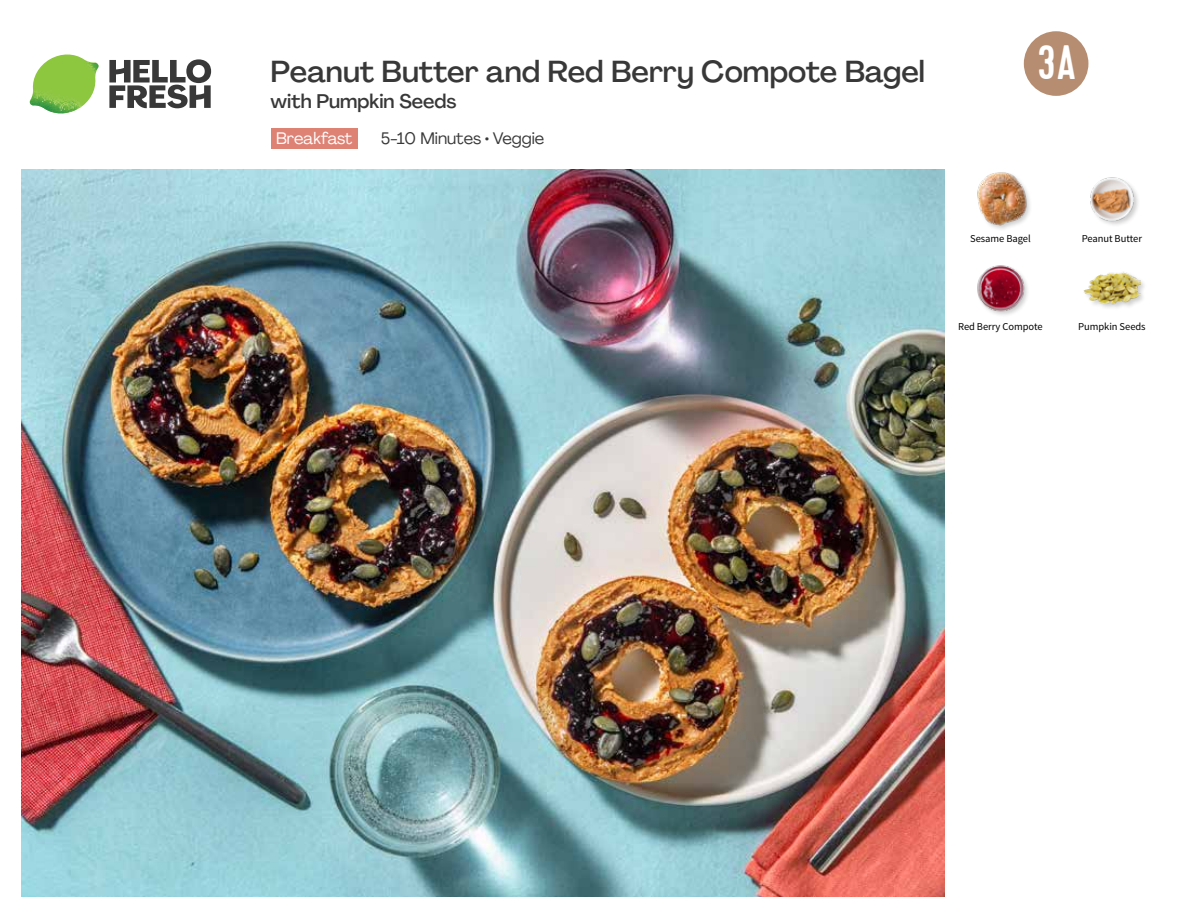
<style>
.page{position:relative;width:1188px;height:918px;background:#fff}
.page>*{position:absolute;margin:0;border:0;box-sizing:border-box;transform-origin:0 0}
.t1{font:48.3px "Kapra";color:#fff}
.t2{font:500 30px "Agrandir";color:#383839}
.t3{font:500 19.5px "Agrandir";color:#383839}
.t4{font:16.5px "Agrandir";color:#383839}
.t5{font:16.5px "Agrandir";letter-spacing:-.005em;color:#fff}
.t6{font:10.5px "Source Sans Pro";letter-spacing:-.005em;color:#000}
</style>
<div class="page">
<div style="left:271px;top:129px;width:86px;height:20px;background:#de8273"></div>
<svg style="left:109px;top:59px;width:102px;height:49px"></svg>
<img style="left:30px;top:55px;width:69px;height:59px">
<img style="left:21px;top:170px;width:924px;height:727px">
<img style="left:977px;top:172px;width:52px;height:56px">
<img style="left:977px;top:265px;width:51px;height:50px">
<div style="left:1083px;top:271px;width:64px;height:40px;background:#000;opacity:.2"></div>
<img style="left:1083px;top:271px;width:58px;height:40px">
<img style="left:1090px;top:177px;width:48px;height:48px">
<svg style="left:1023px;top:31px;width:66px;height:65px"></svg>
<h2 class="t2" style="left:271px;top:53px;width:656px">Peanut Butter and Red Berry Compote Bagel</h2>
<h3 class="t3" style="left:271px;top:89px;width:187px">with Pumpkin Seeds</h3>
<h3 class="t5" style="left:276px;top:128px;width:78px">Breakfast</h3>
<h3 class="t4" style="left:381px;top:128px;width:165px">5-10 Minutes • Veggie</h3>
<h1 class="t1" style="left:1038px;top:35px;width:39px">3A</h1>
<p class="t6" style="left:970px;top:232px;width:62px">Sesame Bagel</p>
<p class="t6" style="left:1082px;top:232px;width:62px">Peanut Butter</p>
<p class="t6" style="left:958px;top:320px;width:86px">Red Berry Compote</p>
<p class="t6" style="left:1078px;top:320px;width:69px">Pumpkin Seeds</p>
</div>
